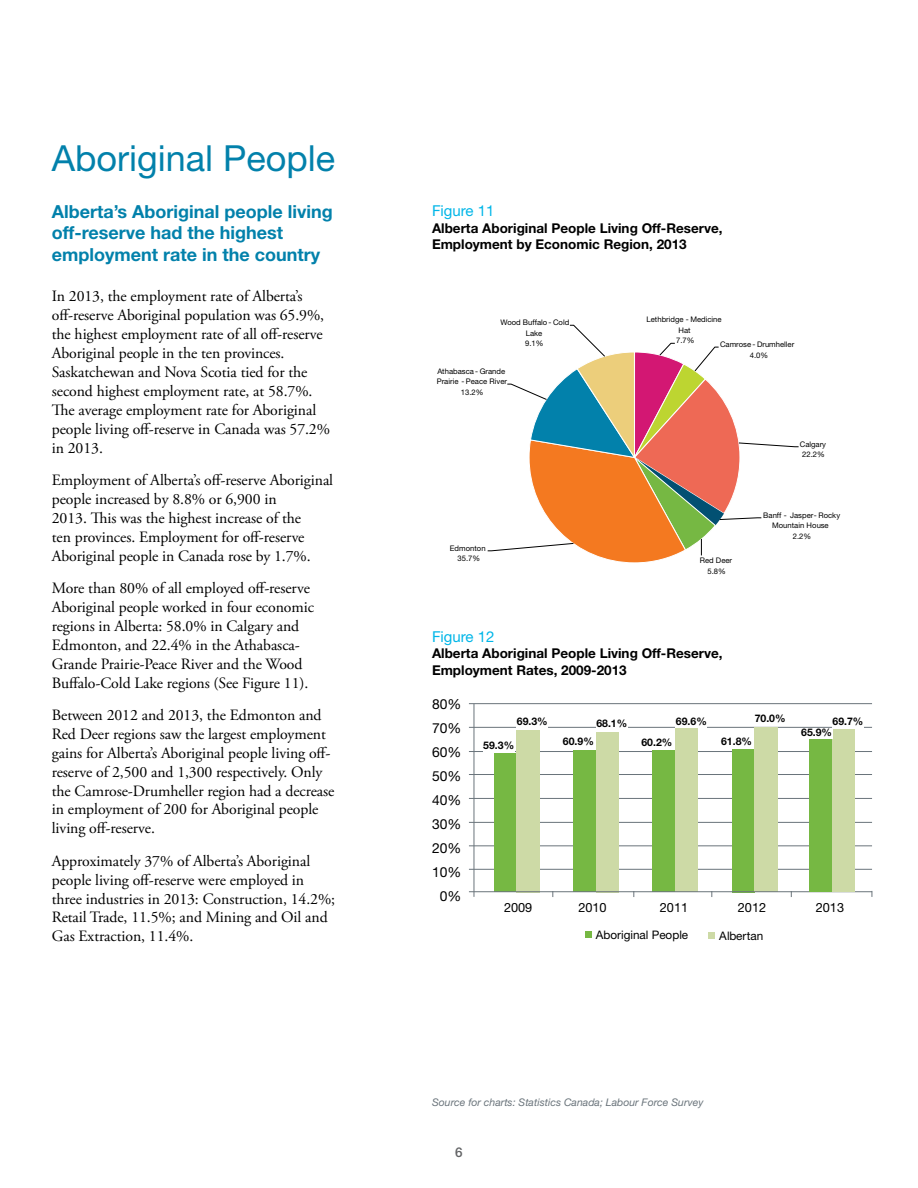
<style>
.page{position:relative;width:918px;height:1188px;background:#fff}
.page>*{position:absolute;margin:0;border:0;box-sizing:border-box;transform-origin:0 0}
.t1{font:36px "Helvetica Neue LT Std";color:#0281ab}
.t2{font:700 18px/21.6px "Helvetica Neue LT Std";color:#0281ab}
.t3{font:15.75px/18.9px "Adobe Garamond Pro";letter-spacing:-.005em;color:#000}
.t4{font:15px "Helvetica Neue LT Std";color:#00b6e8}
.t5{font:13.95px/24px "Helvetica Neue LT Std";color:#000;text-align:center}
.t6{font:700 13.5px/16.5px "Helvetica Neue LT Std";color:#000}
.t7{font:500 13.5px "Helvetica Neue LT Std";color:#636466}
.t8{font:12.75px "Helvetica Neue LT Std";color:#010101}
.t9{font:11.7px "Helvetica Neue LT Std";color:#000}
.t10{font:11.7px "Helvetica Neue LT Std";letter-spacing:-.005em;color:#010101}
.t11{font:italic 10.5px "Helvetica Neue LT Std";color:#6a747b}
.t12{font:700 10.5px "Helvetica Neue LT Std";color:#000}
.t13{font:7.65px/10.5px "Helvetica Neue LT Std";color:#010101;text-align:center}
.s1{color:#000}
.s2{color:#010101}
</style>
<div class="page">
<svg style="left:597px;top:556px;width:75px;height:7px"></svg>
<svg style="left:487px;top:325px;width:312px;height:231px"></svg>
<hr style="left:469px;top:703px;width:403px;height:1px;background:#6a747b">
<hr style="left:469px;top:727px;width:403px;height:1px;background:#6a747b">
<hr style="left:469px;top:751px;width:403px;height:1px;background:#6a747b">
<hr style="left:469px;top:774px;width:403px;height:1px;background:#6a747b">
<hr style="left:469px;top:798px;width:403px;height:1px;background:#6a747b">
<hr style="left:469px;top:822px;width:403px;height:1px;background:#6a747b">
<hr style="left:469px;top:846px;width:403px;height:1px;background:#6a747b">
<hr style="left:469px;top:869px;width:403px;height:1px;background:#6a747b">
<div style="left:494px;top:754px;width:23px;height:138px;background:#76b843"></div>
<div style="left:574px;top:750px;width:22px;height:142px;background:#76b843"></div>
<div style="left:653px;top:750px;width:23px;height:142px;background:#76b843"></div>
<div style="left:732px;top:749px;width:22px;height:143px;background:#76b843"></div>
<div style="left:517px;top:730px;width:23px;height:162px;background:#cddaa6"></div>
<div style="left:596px;top:732px;width:23px;height:160px;background:#cddaa6"></div>
<div style="left:676px;top:729px;width:22px;height:163px;background:#cddaa6"></div>
<div style="left:754px;top:727px;width:24px;height:165px;background:#cddaa6"></div>
<hr style="left:474px;top:704px;width:1px;height:192px;background:#6a747b">
<div style="left:708px;top:932px;width:7px;height:6px;background:#cddaa6"></div>
<div style="left:585px;top:931px;width:7px;height:7px;background:#76b843"></div>
<div style="left:676px;top:717px;width:31px;height:11px;background:#fff"></div>
<div style="left:596px;top:720px;width:32px;height:10px;background:#fff"></div>
<div style="left:517px;top:717px;width:31px;height:11px;background:#fff"></div>
<div style="left:483px;top:742px;width:31px;height:10px;background:#fff"></div>
<hr style="left:469px;top:891px;width:403px;height:1px;background:#6a747b">
<div style="left:809px;top:739px;width:23px;height:153px;background:#76b843"></div>
<div style="left:832px;top:729px;width:23px;height:163px;background:#cddaa6"></div>
<div style="left:832px;top:718px;width:32px;height:10px;background:#fff"></div>
<h1 class="t1" style="left:52px;top:137px;width:285px">Aboriginal People</h1>
<p class="t2" style="left:52px;top:200px;width:282px">Alberta’s Aboriginal people living off-reserve had the highest employment rate in the country</p>
<p class="t3" style="left:52px;top:288px;width:280px">In 2013, the employment rate of Alberta’s off-reserve Aboriginal population was 65.9%, the highest employment rate of all off-reserve Aboriginal people in the ten provinces.<br>Saskatchewan and Nova Scotia tied for the second highest employment rate, at 58.7%.<br>The average employment rate for Aboriginal people living off-reserve in Canada was 57.2% in 2013.</p>
<p class="t3" style="left:52px;top:471px;width:283px">Employment of Alberta’s off-reserve Aboriginal people increased by 8.8% or 6,900 in<br>2013. This was the highest increase of the<br>ten provinces. Employment for off-reserve Aboriginal people in Canada rose by 1.7%.</p>
<p class="t3" style="left:52px;top:579px;width:264px">More than 80% of all employed off-reserve Aboriginal people worked in four economic regions in Alberta: 58.0% in Calgary and Edmonton, and 22.4% in the Athabasca-Grande Prairie-Peace River and the Wood Buffalo-Cold Lake regions (See Figure 11).</p>
<p class="t3" style="left:52px;top:706px;width:284px">Between 2012 and 2013, the Edmonton and Red Deer regions saw the largest employment gains for Alberta’s Aboriginal people living off&shy;reserve of 2,500 and 1,300 respectively. Only the Camrose-Drumheller region had a decrease in employment of 200 for Aboriginal people living off-reserve.</p>
<p class="t3" style="left:52px;top:852px;width:285px">Approximately 37% of Alberta’s Aboriginal people living off-reserve were employed in three industries in 2013: Construction, 14.2%; Retail Trade, 11.5%; and Mining and Oil and Gas Extraction, 11.4%.</p>
<p class="t4" style="left:432px;top:202px;width:64px">Figure 11</p>
<p class="t6" style="left:432px;top:220px;width:292px">Alberta Aboriginal People Living Off-Reserve,<br>Employment by Economic Region, 2013</p>
<p class="t13" style="left:500px;top:317px;width:70px"><span class="s1">Wood Buffalo</span> - Cold<br>Lake<br>9.1%</p>
<p class="t13" style="left:437px;top:366px;width:72px">Athabasca - Grande<br>Prairie - Peace River<br>13.2%</p>
<p class="t13" style="left:450px;top:543px;width:37px">Edmonton<br>35.7%</p>
<p class="t13" style="left:647px;top:314px;width:77px">Lethbridge - Medicine<br>Hat<br>7.7%</p>
<p class="t13" style="left:720px;top:339px;width:76px">Camrose - Drumheller<br>4.0%</p>
<p class="t13" style="left:800px;top:439px;width:28px;text-align:left">Calgary<br>22.2%</p>
<p class="t13" style="left:700px;top:555px;width:34px">Red Deer<br>5.8%</p>
<p class="t13" style="left:763px;top:510px;width:78px">Banff - Jasper - Rocky<br>Mountain House<br>2.2%</p>
<p class="t4" style="left:432px;top:628px;width:64px">Figure 12</p>
<p class="t6" style="left:432px;top:645px;width:292px">Alberta Aboriginal People Living Off-Reserve,<br>Employment Rates, 2009-2013</p>
<p class="t5" style="left:432px;top:692px;width:31px">80%<br>70%<br>60%<br>50%<br>40%<br>30%<br>20%<br>10%<br>0%</p>
<p class="t12" style="left:517px;top:715px;width:32px">69.3%</p>
<p class="t12" style="left:483px;top:739px;width:32px">59.3%</p>
<p class="t12" style="left:596px;top:717px;width:32px">68.1%</p>
<p class="t12" style="left:563px;top:735px;width:32px">60.9%</p>
<p class="t12" style="left:676px;top:715px;width:32px">69.6%</p>
<p class="t12" style="left:641px;top:735px;width:32px">60.2%</p>
<p class="t12" style="left:755px;top:712px;width:32px">70.0%</p>
<p class="t12" style="left:721px;top:735px;width:32px">61.8%</p>
<p class="t12" style="left:833px;top:715px;width:32px">69.7%</p>
<p class="t12" style="left:801px;top:726px;width:32px">65.9%</p>
<p class="t8" style="left:504px;top:900px;width:30px">2009</p>
<p class="t8" style="left:578px;top:900px;width:30px">2010</p>
<p class="t8" style="left:660px;top:900px;width:30px">2011</p>
<p class="t8" style="left:738px;top:900px;width:30px">2012</p>
<p class="t8" style="left:816px;top:900px;width:30px">2013</p>
<p class="t9" style="left:596px;top:928px;width:94px"><span class="s2">Aborig</span>inal People</p>
<p class="t10" style="left:719px;top:928px;width:46px">Albertan</p>
<p class="t11" style="left:432px;top:1096px;width:273px">Source for charts: Statistics Canada; Labour Force Survey</p>
<p class="t7" style="left:455px;top:1144px;width:9px">6</p>
</div>
